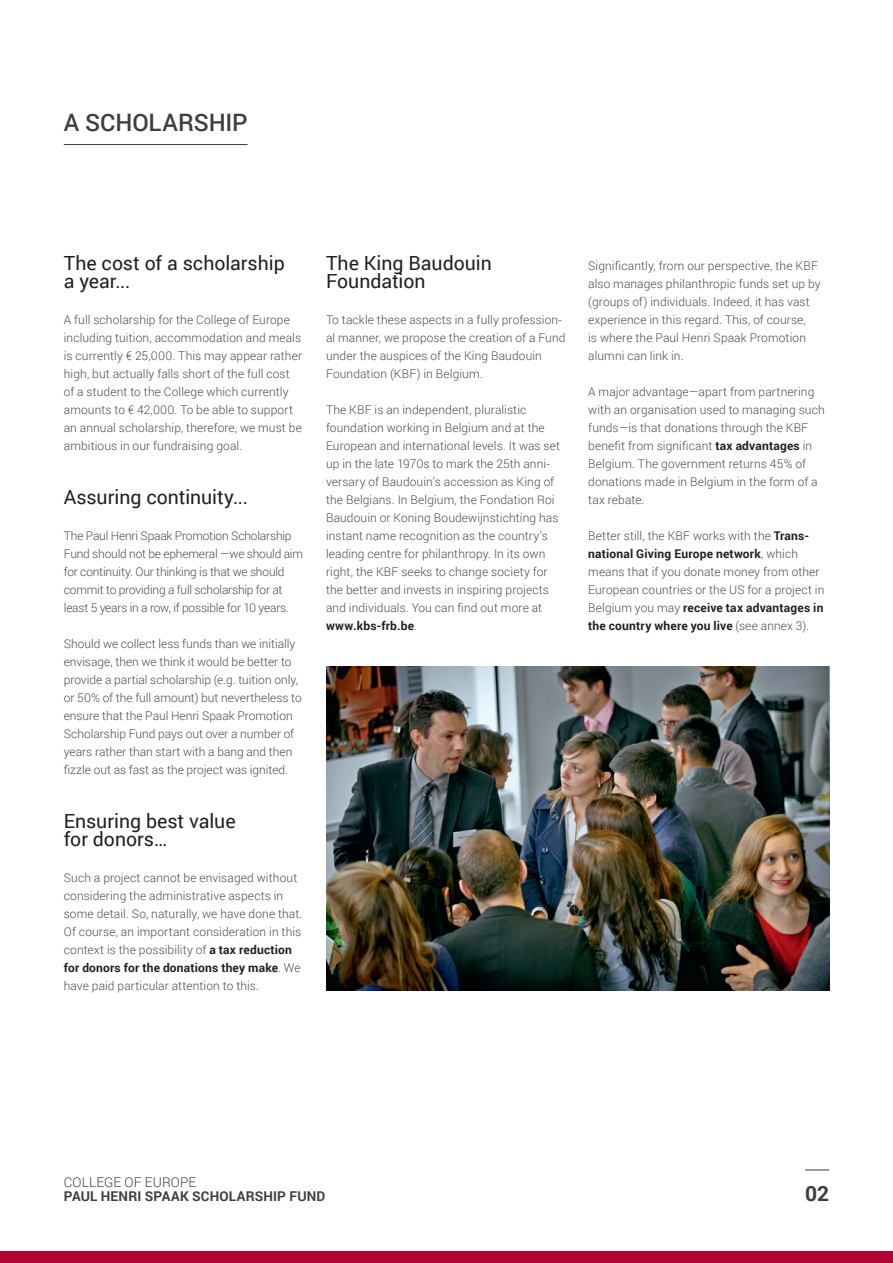
<style>
.page{position:relative;width:893px;height:1263px;background:#fff}
.page>*{position:absolute;margin:0;border:0;box-sizing:border-box;transform-origin:0 0}
.t1{font:500 24px "Roboto";letter-spacing:-.005em;color:#3e3e3f}
.t2{font:700 21px "Roboto";color:#3e3e3f}
.t3{font:19.5px/18px "Roboto";color:#231f20}
.t4{font:700 13.5px "Roboto";letter-spacing:.015em;color:#3e3e3f}
.t5{font:300 13.5px "Roboto";letter-spacing:.01em;color:#3e3e3f}
.t6{font:300 12px/18px "Roboto";letter-spacing:.005em;color:#4b4c4d}
.t7{font:300 12px/18px "Roboto";letter-spacing:-.015em;color:#4b4c4d}
.s1{font-weight:700;color:#231f20}
</style>
<div class="page">
<div style="left:0;top:1251px;width:893px;height:12px;background:#b30437"></div>
<svg style="left:805px;top:1170px;width:24px;height:1px"></svg>
<hr style="left:64px;top:144px;width:184px;height:1px;background:#3e3e3f">
<img style="left:326px;top:666px;width:503px;height:324px">
<p class="t1" style="left:64px;top:106px;width:185px">A SCHOLARSHIP</p>
<p class="t3" style="left:64px;top:253px;width:222px">The cost of a scholarship a year...</p>
<p class="t6" style="left:64px;top:310px;width:240px">A full scholarship for the College of Europe including tuition, accommodation and meals is currently € 25,000. This may appear rather high, but actually falls short of the full cost of a student to the College which currently amounts to € 42,000. To be able to support an annual scholarship, therefore, we must be ambitious in our fundraising goal.</p>
<p class="t3" style="left:64px;top:487px;width:186px">Assuring continuity...</p>
<p class="t7" style="left:64px;top:526px;width:241px">The Paul Henri Spaak Promotion Scholarship Fund should not be ephemeral —we should aim for continuity. Our thinking is that we should commit to providing a full scholarship for at least 5 years in a row, if possible for 10 years.</p>
<p class="t6" style="left:64px;top:634px;width:239px">Should we collect less funds than we initially envisage, then we think it would be better to provide a partial scholarship (e.g. tuition only, or 50% of the full amount) but nevertheless to ensure that the Paul Henri Spaak Promotion Scholarship Fund pays out over a number of years rather than start with a bang and then fizzle out as fast as the project was ignited.</p>
<p class="t3" style="left:64px;top:811px;width:173px">Ensuring best value for donors…</p>
<p class="t6" style="left:64px;top:868px;width:240px">Such a project cannot be envisaged without considering the administrative aspects in some detail. So, naturally, we have done that.<br>Of course, an important consideration in this context is the possibility of <span class="s1">a tax reduction for donors for the donations they make</span>. We have paid particular attention to this.</p>
<p class="t3" style="left:326px;top:253px;width:167px">The King Baudouin<br>Foundation</p>
<p class="t6" style="left:326px;top:310px;width:241px">To tackle these aspects in a fully profession&shy;al manner, we propose the creation of a Fund under the auspices of the King Baudouin Foundation (KBF) in Belgium.</p>
<p class="t6" style="left:326px;top:400px;width:236px">The KBF is an independent, pluralistic foundation working in Belgium and at the European and international levels. It was set up in the late 1970s to mark the 25th anni&shy;versary of Baudouin’s accession as King of the Belgians. In Belgium, the Fondation Roi Baudouin or Koning Boudewijnstichting has instant name recognition as the country’s leading centre for philanthropy. In its own right, the KBF seeks to change society for the better and invests in inspiring projects and individuals. You can find out more at <span class="s1">www.kbs-frb.be</span>.</p>
<p class="t6" style="left:588px;top:256px;width:234px">Significantly, from our perspective, the KBF also manages philanthropic funds set up by (groups of) individuals. Indeed, it has vast experience in this regard. This, of course,<br>is where the Paul Henri Spaak Promotion alumni can link in.</p>
<p class="t6" style="left:588px;top:382px;width:238px">A major advantage—apart from partnering with an organisation used to managing such funds—is that donations through the KBF benefit from significant <span class="s1">tax advantages</span> in Belgium. The government returns 45% of donations made in Belgium in the form of a tax rebate.</p>
<p class="t6" style="left:588px;top:526px;width:238px">Better still, the KBF works with the <span class="s1">Trans&shy;national Giving Europe network</span>, which means that if you donate money from other European countries or the US for a project in Belgium you may <span class="s1">receive tax advantages in the country where you live</span> (see annex 3).</p>
<p class="t5" style="left:64px;top:1173px;width:134px">COLLEGE OF EUROPE</p>
<p class="t4" style="left:64px;top:1186px;width:263px">PAUL HENRI SPAAK SCHOLARSHIP FUND</p>
<p class="t2" style="left:805px;top:1178px;width:26px">02</p>
</div>
